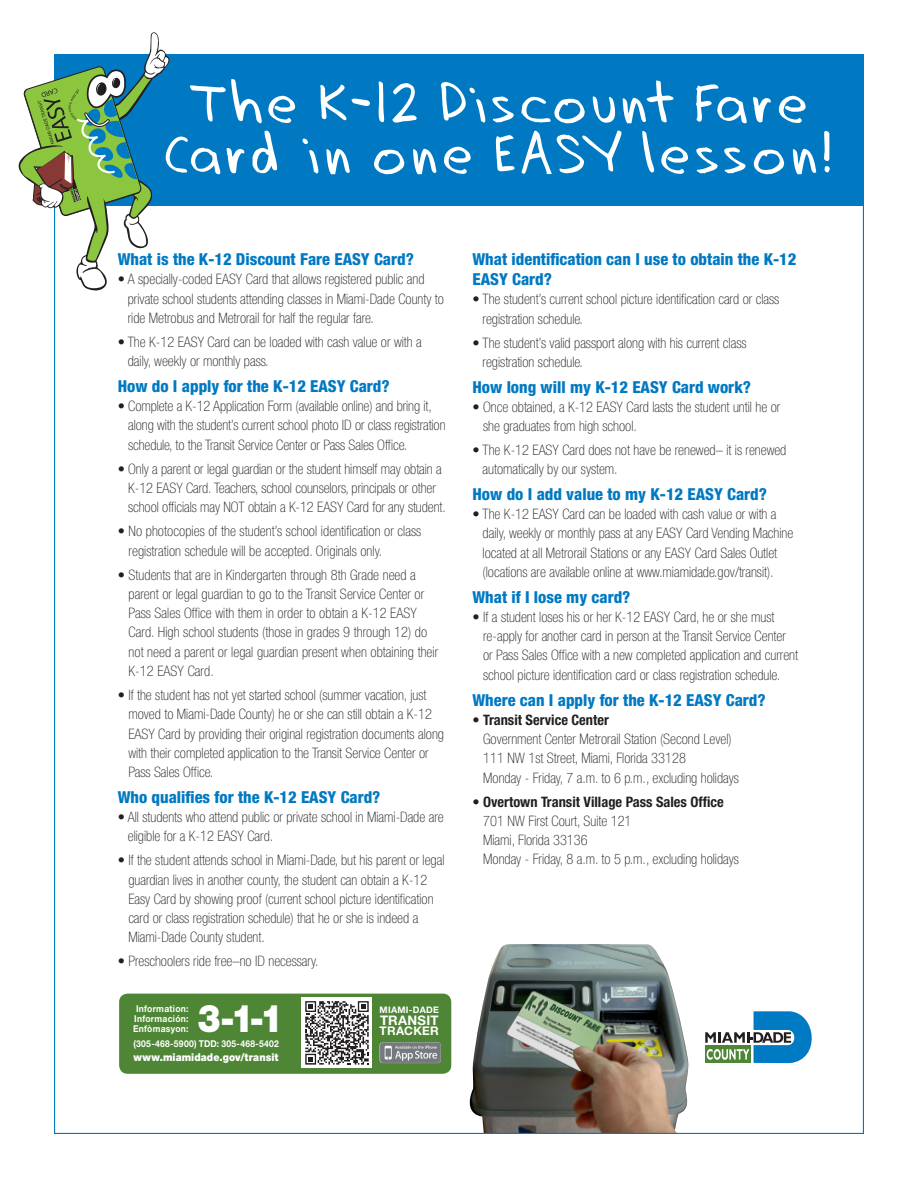
<style>
.page{position:relative;width:918px;height:1188px;background:#fff}
.page>*{position:absolute;margin:0;border:0;box-sizing:border-box;transform-origin:0 0}
.t1{font:900 38.25px "Helvetica Neue LT Std";color:#fff;scale:.91 1}
.t2{font:800 condensed 16.5px/20.5px "Helvetica Neue LT Std";color:#0079c2}
.t3{font:100 condensed 14.4px/19.2px "Helvetica Neue LT Std";color:#231f20}
.t4{font:700 13.2px "Helvetica Neue LT Std";letter-spacing:.015em;color:#fff}
.t5{font:700 11.85px "Helvetica Neue LT Std";letter-spacing:.02em;color:#fff}
.t6{font:900 10.8px "Helvetica Neue LT Std";letter-spacing:.01em;color:#fff;scale:.91 1}
.t7{font:700 9.45px/10.2px "Helvetica Neue LT Std";letter-spacing:.03em;color:#fff;text-align:center;scale:.91 1}
.t8{font:700 9px "Helvetica Neue LT Std";letter-spacing:.03em;color:#fff}
.s1{font-weight:700}
</style>
<div class="page">
<img style="left:469px;top:944px;width:220px;height:188px">
<div style="left:54px;top:54px;width:810px;height:151px;background:#0079c2"></div>
<svg style="left:18px;top:32px;width:812px;height:260px"></svg>
<div style="left:119px;top:994px;width:332px;height:80px;background:#4e8635;border-radius:9px"></div>
<div style="left:302px;top:998px;width:70px;height:70px;background:#fff"></div>
<svg style="left:305px;top:1001px;width:64px;height:64px"></svg>
<img style="left:380px;top:1042px;width:61px;height:21px">
<svg style="left:705px;top:1011px;width:107px;height:52px"></svg>
<p class="t2" style="left:118px;top:249px;width:298px">What is the K-12 Discount Fare EASY Card?</p>
<p class="t3" style="left:128px;top:270px;width:318px;text-indent:-10px">• A specially-coded EASY Card that allows registered public and private school students attending classes in Miami-Dade County to ride Metrobus and Metrorail for half the regular fare.</p>
<p class="t3" style="left:128px;top:332px;width:295px;text-indent:-10px">• The K-12 EASY Card can be loaded with cash value or with a daily, weekly or monthly pass.</p>
<p class="t2" style="left:118px;top:375px;width:274px">How do I apply for the K-12 EASY Card?</p>
<p class="t3" style="left:128px;top:396px;width:319px;text-indent:-11px">• Complete a K-12 Application Form (available online) and bring it, along with the student’s current school photo ID or class registration schedule, to the Transit Service Center or Pass Sales Office.</p>
<p class="t3" style="left:128px;top:459px;width:319px;text-indent:-11px">• Only a parent or legal guardian or the student himself may obtain a<br>K-12 EASY Card. Teachers, school counselors, principals or other school officials may NOT obtain a K-12 EASY Card for any student.</p>
<p class="t3" style="left:129px;top:522px;width:294px;text-indent:-11px">• No photocopies of the student’s school identification or class registration schedule will be accepted. Originals only.</p>
<p class="t3" style="left:129px;top:565px;width:311px;text-indent:-11px">• Students that are in Kindergarten through 8th Grade need a parent or legal guardian to go to the Transit Service Center or Pass Sales Office with them in order to obtain a K-12 EASY Card. High school students (those in grades 9 through 12) do not need a parent or legal guardian present when obtaining their K-12 EASY Card.</p>
<p class="t3" style="left:128px;top:685px;width:317px;text-indent:-11px">• If the student has not yet started school (summer vacation, just moved to Miami-Dade County) he or she can still obtain a K-12<br>EASY Card by providing their original registration documents along with their completed application to the Transit Service Center or Pass Sales Office.</p>
<p class="t2" style="left:118px;top:786px;width:264px">Who qualifies for the K-12 EASY Card?</p>
<p class="t3" style="left:128px;top:807px;width:317px;text-indent:-10px">• All students who attend public or private school in Miami-Dade are eligible for a K-12 EASY Card.</p>
<p class="t3" style="left:128px;top:850px;width:318px;text-indent:-11px">• If the student attends school in Miami-Dade, but his parent or legal guardian lives in another county, the student can obtain a K-12<br>Easy Card by showing proof (current school picture identification card or class registration schedule) that he or she is indeed a Miami-Dade County student.</p>
<p class="t3" style="left:118px;top:952px;width:203px">• Preschoolers ride free–no ID necessary.</p>
<p class="t7" style="left:133px;top:1003px;width:63px">Information:<br>Información:<br>Enfòmasyon:</p>
<h1 class="t1" style="left:197px;top:996px;width:96px">3-1-1</h1>
<p class="t7" style="left:134px;top:1038px;width:161px">(305-468-5900) TDD: 305-468-5402</p>
<p class="t6" style="left:134px;top:1050px;width:161px">www.miamidade.gov/transit</p>
<p class="t8" style="left:380px;top:1005px;width:61px">Miami-Dade</p>
<p class="t4" style="left:380px;top:1012px;width:56px">Transit</p>
<p class="t5" style="left:380px;top:1024px;width:61px">Tracker</p>
<p class="t2" style="left:472px;top:248px;width:325px">What identification can I use to obtain the K-12<br>EASY Card?</p>
<p class="t3" style="left:483px;top:290px;width:298px;text-indent:-10px">• The student’s current school picture identification card or class registration schedule.</p>
<p class="t3" style="left:483px;top:333px;width:265px;text-indent:-10px">• The student’s valid passport along with his current class registration schedule.</p>
<p class="t2" style="left:472px;top:376px;width:280px">How long will my K-12 EASY Card work?</p>
<p class="t3" style="left:483px;top:397px;width:299px;text-indent:-11px">• Once obtained, a K-12 EASY Card lasts the student until he or she graduates from high school.</p>
<p class="t3" style="left:483px;top:440px;width:305px;text-indent:-10px">• The K-12 EASY Card does not have be renewed– it is renewed automatically by our system.</p>
<p class="t2" style="left:472px;top:484px;width:296px">How do I add value to my K-12 EASY Card?</p>
<p class="t3" style="left:483px;top:504px;width:312px;text-indent:-10px">• The K-12 EASY Card can be loaded with cash value or with a daily, weekly or monthly pass at any EASY Card Vending Machine located at all Metrorail Stations or any EASY Card Sales Outlet (locations are available online at www.miamidade.gov/transit).</p>
<p class="t2" style="left:472px;top:586px;width:160px">What if I lose my card?</p>
<p class="t3" style="left:483px;top:607px;width:316px;text-indent:-11px">• If a student loses his or her K-12 EASY Card, he or she must re-apply for another card in person at the Transit Service Center or Pass Sales Office with a new completed application and current school picture identification card or class registration schedule.</p>
<p class="t2" style="left:472px;top:689px;width:295px">Where can I apply for the K-12 EASY Card?</p>
<p class="t3" style="left:483px;top:710px;width:257px;text-indent:-11px">• <span class="s1">Transit Service Center<br></span>Government Center Metrorail Station (Second Level)<br>111 NW 1st Street, Miami, Florida 33128<br>Monday - Friday, 7 a.m. to 6 p.m., excluding holidays</p>
<p class="t3" style="left:483px;top:792px;width:257px;text-indent:-11px">• <span class="s1">Overtown Transit Village Pass Sales Office </span>701 NW First Court, Suite 121<br>Miami, Florida 33136<br>Monday - Friday, 8 a.m. to 5 p.m., excluding holidays</p>
</div>
